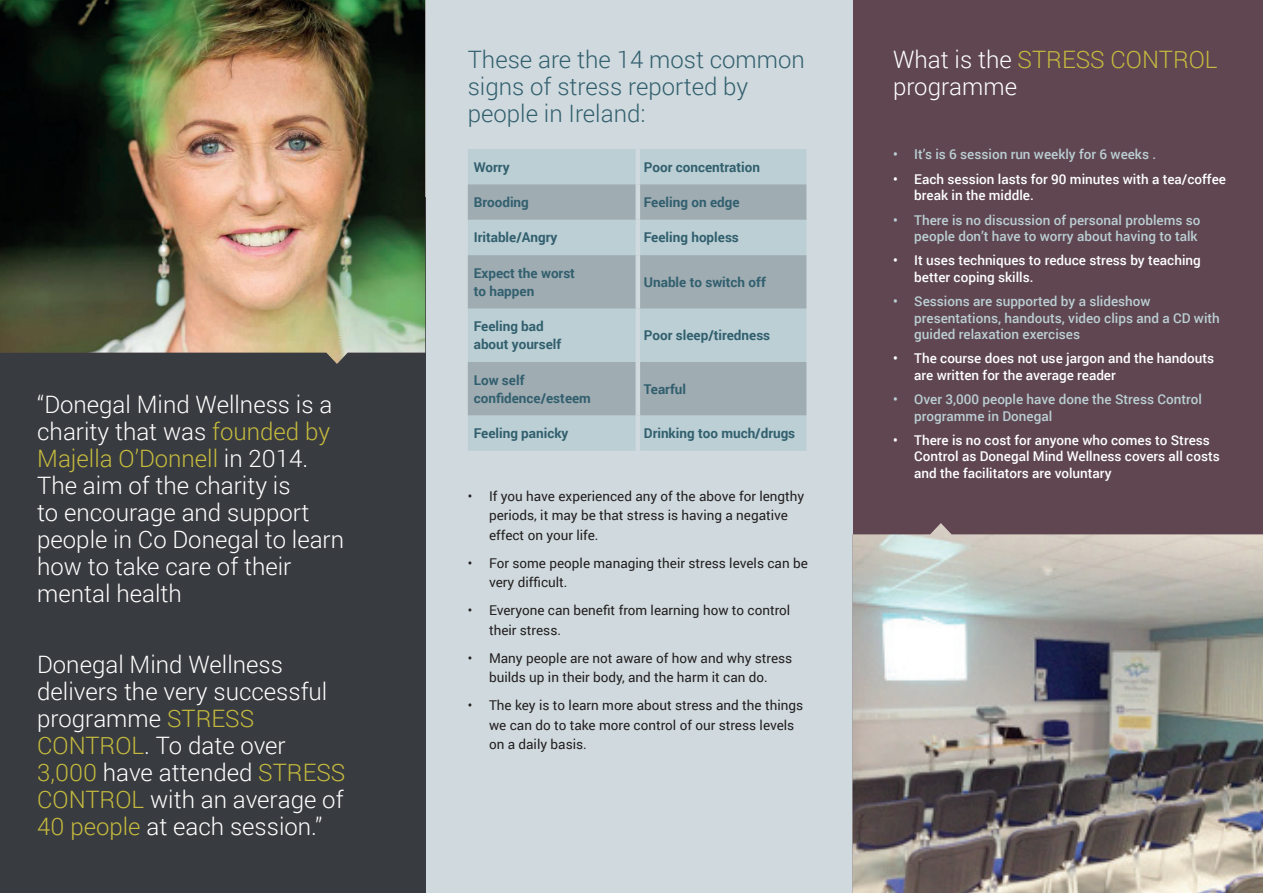
<style>
.page{position:relative;width:1263px;height:893px;background:#fff}
.page>*{position:absolute;margin:0;border:0;box-sizing:border-box;transform-origin:0 0}
.t1{font:300 24px/27px "Roboto";color:#fff}
.t2{font:300 24px/27px "Roboto";color:#325f6e}
.t3{font:13.5px/19.5px "Roboto";color:#231f20}
.t4{font:500 13.5px/16.2px "Roboto";color:#fff}
.t5{font:500 13.5px/16.2px "Roboto";color:#bbcfd4}
.t6{font:700 13.5px/18px "Roboto";color:#325f6e}
.s1{color:#c5ba3e}
</style>
<div class="page">
<div style="left:853px;top:0;width:410px;height:893px;background:#5f4651"></div>
<div style="left:426px;top:0;width:427px;height:893px;background:#d0dade"></div>
<div style="left:0;top:198px;width:425px;height:695px;background:#383b3f"></div>
<div style="left:468px;top:149px;width:338px;height:302px;background:#bbcfd4"></div>
<svg style="left:468px;top:184px;width:338px;height:231px;background:#a9b9bf"></svg>
<hr style="left:636px;top:149px;width:4px;height:35px;background:#d0dade">
<hr style="left:636px;top:184px;width:4px;height:36px;background:#d0dade">
<hr style="left:636px;top:220px;width:4px;height:35px;background:#d0dade">
<hr style="left:636px;top:255px;width:4px;height:54px;background:#d0dade">
<hr style="left:636px;top:309px;width:4px;height:53px;background:#d0dade">
<hr style="left:636px;top:362px;width:4px;height:53px;background:#d0dade">
<hr style="left:636px;top:415px;width:4px;height:36px;background:#d0dade">
<img style="left:0;top:0;width:425px;height:364px">
<img style="left:853px;top:523px;width:410px;height:370px">
<h1 class="t1" style="left:37px;top:390px;width:308px">“Donegal Mind Wellness is a charity that was <span class="s1">founded by<br>Majella O’Donnell</span> in 2014.<br>The aim of the charity is<br>to encourage and support people in Co Donegal to learn how to take care of their mental health</h1>
<h1 class="t1" style="left:37px;top:650px;width:310px">Donegal Mind Wellness delivers the very successful programme <span class="s1">STRESS<br>CONTROL</span>. To date over<br><span class="s1">3,000</span> have attended <span class="s1">STRESS<br>CONTROL</span> with an average of<br><span class="s1">40 people</span> at each session.”</h1>
<h1 class="t2" style="left:468px;top:45px;width:339px">These are the 14 most common signs of stress reported by people in Ireland:</h1>
<p class="t6" style="left:474px;top:157px;width:37px">Worry</p>
<p class="t6" style="left:644px;top:157px;width:118px">Poor concentration</p>
<p class="t6" style="left:474px;top:193px;width:57px">Brooding</p>
<p class="t6" style="left:644px;top:193px;width:97px">Feeling on edge</p>
<p class="t6" style="left:474px;top:228px;width:85px">Iritable/Angry</p>
<p class="t6" style="left:644px;top:228px;width:97px">Feeling hopless</p>
<p class="t6" style="left:474px;top:263px;width:103px">Expect the worst to happen</p>
<p class="t6" style="left:644px;top:272px;width:123px">Unable to switch off</p>
<p class="t6" style="left:474px;top:317px;width:89px">Feeling bad about yourself</p>
<p class="t6" style="left:644px;top:326px;width:128px">Poor sleep/tiredness</p>
<p class="t6" style="left:474px;top:370px;width:119px">Low self confidence/esteem</p>
<p class="t6" style="left:644px;top:379px;width:44px">Tearful</p>
<p class="t6" style="left:474px;top:424px;width:96px">Feeling panicky</p>
<p class="t6" style="left:644px;top:424px;width:153px">Drinking too much/drugs</p>
<p class="t3" style="left:489px;top:486px;width:317px;text-indent:-21px">• If you have experienced any of the above for lengthy periods, it may be that stress is having a negative effect on your life.</p>
<p class="t3" style="left:489px;top:553px;width:320px;text-indent:-21px">• For some people managing their stress levels can be very difficult.</p>
<p class="t3" style="left:489px;top:600px;width:303px;text-indent:-21px">• Everyone can benefit from learning how to control their stress.</p>
<p class="t3" style="left:468px;top:648px;width:326px;text-align:center">• Many people are not aware of how and why stress builds up in their body, and the harm it can do.</p>
<p class="t3" style="left:489px;top:695px;width:316px;text-indent:-21px">• The key is to learn more about stress and the things we can do to take more control of our stress levels on a daily basis.</p>
<h1 class="t1" style="left:893px;top:45px;width:326px">What is the <span class="s1">STRESS CONTROL </span>programme</h1>
<p class="t5" style="left:893px;top:145px;width:265px">• It’s is 6 session run weekly for 6 weeks .</p>
<p class="t4" style="left:914px;top:170px;width:313px;text-indent:-21px">• Each session lasts for 90 minutes with a tea/coffee break in the middle.</p>
<p class="t5" style="left:893px;top:211px;width:309px;text-align:right">• There is no discussion of personal problems so people don’t have to worry about having to talk</p>
<p class="t4" style="left:914px;top:252px;width:288px;text-indent:-21px">• It uses techniques to reduce stress by teaching better coping skills.</p>
<p class="t5" style="left:914px;top:293px;width:307px;text-indent:-21px">• Sessions are supported by a slideshow presentations, handouts, video clips and a CD with guided relaxation exercises</p>
<p class="t4" style="left:914px;top:350px;width:301px;text-indent:-21px">• The course does not use jargon and the handouts are written for the average reader</p>
<p class="t5" style="left:914px;top:391px;width:289px;text-indent:-21px">• Over 3,000 people have done the Stress Control programme in Donegal</p>
<p class="t4" style="left:914px;top:432px;width:307px;text-indent:-21px">• There is no cost for anyone who comes to Stress<br>Control as Donegal Mind Wellness covers all costs and the facilitators are voluntary</p>
</div>
